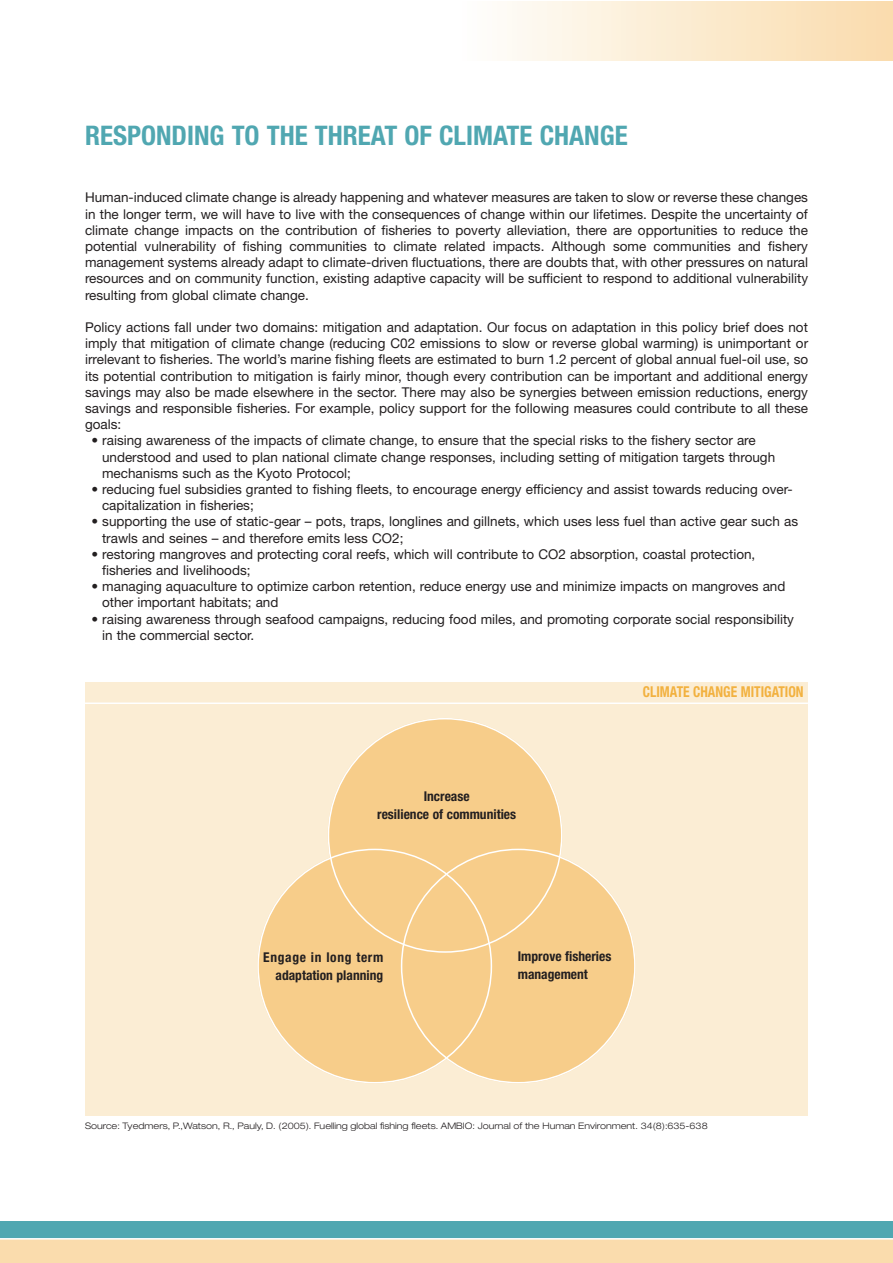
<style>
.page{position:relative;width:893px;height:1263px;background:#fff}
.page>*{position:absolute;margin:0;border:0;box-sizing:border-box;transform-origin:0 0}
.t1{font:700 condensed 27px "Helvetica Neue";color:#50a7b1}
.t2{font:700 condensed 15px "Helvetica Neue";color:#f2b13f;scale:.9 1}
.t3{font:13.5px/16.2px "Helvetica Neue";color:#231f20}
.t4{font:700 condensed 13.5px/18px "Helvetica Neue";color:#231f20;text-align:center}
.t5{font:300 expanded 9px "Helvetica Neue";color:#231f20}
</style>
<div class="page">
<hr style="left:890px;top:1px;width:2px;height:60px;background:#fadcad">
<hr style="left:885px;top:1px;width:4px;height:60px;background:#fadcae">
<hr style="left:880px;top:1px;width:4px;height:60px;background:#fadcaf">
<hr style="left:875px;top:1px;width:4px;height:60px;background:#fadcb0">
<hr style="left:870px;top:1px;width:4px;height:60px;background:#faddb1">
<hr style="left:865px;top:1px;width:4px;height:60px;background:#faddb1">
<hr style="left:860px;top:1px;width:4px;height:60px;background:#fadeb2">
<hr style="left:855px;top:1px;width:4px;height:60px;background:#fadeb3">
<hr style="left:850px;top:1px;width:4px;height:60px;background:#fadeb4">
<hr style="left:845px;top:1px;width:4px;height:60px;background:#fadfb5">
<hr style="left:840px;top:1px;width:4px;height:60px;background:#fadfb6">
<hr style="left:835px;top:1px;width:4px;height:60px;background:#fadfb6">
<hr style="left:830px;top:1px;width:4px;height:60px;background:#fae0b8">
<hr style="left:825px;top:1px;width:4px;height:60px;background:#fae0b8">
<hr style="left:820px;top:1px;width:4px;height:60px;background:#fae1b9">
<hr style="left:815px;top:1px;width:4px;height:60px;background:#fae1ba">
<hr style="left:810px;top:1px;width:4px;height:60px;background:#fae1bb">
<hr style="left:805px;top:1px;width:4px;height:60px;background:#fae2bc">
<hr style="left:800px;top:1px;width:4px;height:60px;background:#fae2bd">
<hr style="left:795px;top:1px;width:4px;height:60px;background:#fbe3bd">
<hr style="left:790px;top:1px;width:4px;height:60px;background:#fbe4bf">
<hr style="left:785px;top:1px;width:4px;height:60px;background:#fbe4bf">
<hr style="left:780px;top:1px;width:4px;height:60px;background:#fbe5c0">
<hr style="left:775px;top:1px;width:4px;height:60px;background:#fbe5c1">
<hr style="left:770px;top:1px;width:4px;height:60px;background:#fbe5c2">
<hr style="left:766px;top:1px;width:3px;height:60px;background:#fbe6c3">
<hr style="left:761px;top:1px;width:3px;height:60px;background:#fbe6c4">
<hr style="left:756px;top:1px;width:3px;height:60px;background:#fbe7c5">
<hr style="left:751px;top:1px;width:3px;height:60px;background:#fbe7c5">
<hr style="left:746px;top:1px;width:3px;height:60px;background:#fbe7c6">
<hr style="left:741px;top:1px;width:3px;height:60px;background:#fbe8c7">
<hr style="left:736px;top:1px;width:3px;height:60px;background:#fbe8c8">
<hr style="left:731px;top:1px;width:3px;height:60px;background:#fbe8c9">
<hr style="left:726px;top:1px;width:3px;height:60px;background:#fbe9ca">
<hr style="left:721px;top:1px;width:3px;height:60px;background:#fbe9ca">
<hr style="left:716px;top:1px;width:3px;height:60px;background:#fbe9cb">
<hr style="left:711px;top:1px;width:3px;height:60px;background:#fbeacc">
<hr style="left:706px;top:1px;width:3px;height:60px;background:#fbeacd">
<hr style="left:701px;top:1px;width:3px;height:60px;background:#fbebce">
<hr style="left:696px;top:1px;width:3px;height:60px;background:#fbebcf">
<hr style="left:691px;top:1px;width:3px;height:60px;background:#fbebd0">
<hr style="left:686px;top:1px;width:3px;height:60px;background:#fbecd2">
<hr style="left:681px;top:1px;width:3px;height:60px;background:#fbecd2">
<hr style="left:676px;top:1px;width:3px;height:60px;background:#fbecd3">
<hr style="left:671px;top:1px;width:3px;height:60px;background:#fbedd4">
<hr style="left:666px;top:1px;width:3px;height:60px;background:#fbedd5">
<hr style="left:661px;top:1px;width:3px;height:60px;background:#fbeed5">
<hr style="left:656px;top:1px;width:3px;height:60px;background:#fbeed6">
<hr style="left:651px;top:1px;width:3px;height:60px;background:#fceed7">
<hr style="left:646px;top:1px;width:3px;height:60px;background:#fcefd8">
<hr style="left:641px;top:1px;width:3px;height:60px;background:#fcefd9">
<hr style="left:636px;top:1px;width:3px;height:60px;background:#fcefd9">
<hr style="left:631px;top:1px;width:3px;height:60px;background:#fcf0db">
<hr style="left:626px;top:1px;width:3px;height:60px;background:#fcf0dc">
<hr style="left:621px;top:1px;width:3px;height:60px;background:#fcf1dd">
<hr style="left:616px;top:1px;width:3px;height:60px;background:#fdf2de">
<hr style="left:611px;top:1px;width:3px;height:60px;background:#fdf2df">
<hr style="left:606px;top:1px;width:3px;height:60px;background:#fdf3e1">
<hr style="left:601px;top:1px;width:3px;height:60px;background:#fdf3e1">
<hr style="left:596px;top:1px;width:3px;height:60px;background:#fdf4e3">
<hr style="left:591px;top:1px;width:3px;height:60px;background:#fdf4e3">
<hr style="left:586px;top:1px;width:3px;height:60px;background:#fdf4e4">
<hr style="left:581px;top:1px;width:3px;height:60px;background:#fdf5e6">
<hr style="left:576px;top:1px;width:3px;height:60px;background:#fdf5e6">
<hr style="left:571px;top:1px;width:4px;height:60px;background:#fdf5e7">
<hr style="left:566px;top:1px;width:4px;height:60px;background:#fdf6e9">
<hr style="left:561px;top:1px;width:4px;height:60px;background:#fdf6e9">
<hr style="left:556px;top:1px;width:4px;height:60px;background:#fdf7eb">
<hr style="left:551px;top:1px;width:4px;height:60px;background:#fdf7eb">
<hr style="left:546px;top:1px;width:4px;height:60px;background:#fdf7ec">
<hr style="left:541px;top:1px;width:4px;height:60px;background:#fdf8ee">
<hr style="left:536px;top:1px;width:4px;height:60px;background:#fdf8ee">
<hr style="left:531px;top:1px;width:4px;height:60px;background:#fdf8ef">
<hr style="left:526px;top:1px;width:4px;height:60px;background:#fdf9f0">
<hr style="left:521px;top:1px;width:4px;height:60px;background:#fdf9f1">
<hr style="left:516px;top:1px;width:4px;height:60px;background:#fdf9f2">
<hr style="left:511px;top:1px;width:4px;height:60px;background:#fdfaf3">
<hr style="left:506px;top:1px;width:4px;height:60px;background:#fefbf4">
<hr style="left:501px;top:1px;width:4px;height:60px;background:#fefbf6">
<hr style="left:496px;top:1px;width:4px;height:60px;background:#fefbf6">
<hr style="left:491px;top:1px;width:4px;height:60px;background:#fefcf7">
<hr style="left:486px;top:1px;width:4px;height:60px;background:#fefcf9">
<hr style="left:481px;top:1px;width:4px;height:60px;background:#fefdf9">
<hr style="left:476px;top:1px;width:4px;height:60px;background:#fefdfa">
<div style="left:0;top:1239px;width:892px;height:24px;background:#fadcad"></div>
<div style="left:0;top:1222px;width:892px;height:17px;background:#50a7b1"></div>
<hr style="left:0;top:1238px;width:892px;height:1px;background:#fff">
<div style="left:85px;top:682px;width:723px;height:433px;background:#fbedd4"></div>
<hr style="left:85px;top:702px;width:723px;height:2px;background:#fff">
<svg style="left:328px;top:718px;width:234px;height:131px"></svg>
<svg style="left:258px;top:849px;width:143px;height:234px"></svg>
<svg style="left:401px;top:849px;width:234px;height:234px;background:#f7d195"></svg>
<h1 class="t1" style="left:85px;top:126px;width:544px">RESPONDING TO THE THREAT OF CLIMATE CHANGE</h1>
<p class="t3" style="left:85px;top:191px;width:725px;text-align:justify">Human-induced climate change is already happening and whatever measures are taken to slow or reverse these changes in the longer term, we will have to live with the consequences of change within our lifetimes. Despite the uncertainty of climate change impacts on the contribution of fisheries to poverty alleviation, there are opportunities to reduce the potential vulnerability of fishing communities to climate related impacts. Although some communities and fishery management systems already adapt to climate-driven fluctuations, there are doubts that, with other pressures on natural resources and on community function, existing adaptive capacity will be sufficient to respond to additional vulnerability resulting from global climate change.</p>
<p class="t3" style="left:85px;top:320px;width:725px;text-align:justify">Policy actions fall under two domains: mitigation and adaptation. Our focus on adaptation in this policy brief does not imply that mitigation of climate change (reducing C02 emissions to slow or reverse global warming) is unimportant or irrelevant to fisheries. The world’s marine fishing fleets are estimated to burn 1.2 percent of global annual fuel-oil use, so its potential contribution to mitigation is fairly minor, though every contribution can be important and additional energy savings may also be made elsewhere in the sector. There may also be synergies between emission reductions, energy savings and responsible fisheries. For example, policy support for the following measures could contribute to all these goals:</p>
<p class="t3" style="left:102px;top:434px;width:675px;text-indent:-11px">• raising awareness of the impacts of climate change, to ensure that the special risks to the fishery sector are understood and used to plan national climate change responses, including setting of mitigation targets through mechanisms such as the Kyoto Protocol;</p>
<p class="t3" style="left:102px;top:482px;width:692px;text-indent:-11px">• reducing fuel subsidies granted to fishing fleets, to encourage energy efficiency and assist towards reducing over&shy;capitalization in fisheries;</p>
<p class="t3" style="left:102px;top:515px;width:698px;text-indent:-11px">• supporting the use of static-gear – pots, traps, longlines and gillnets, which uses less fuel than active gear such as trawls and seines – and therefore emits less CO2;</p>
<p class="t3" style="left:102px;top:547px;width:655px;text-indent:-11px">• restoring mangroves and protecting coral reefs, which will contribute to CO2 absorption, coastal protection, fisheries and livelihoods;</p>
<p class="t3" style="left:102px;top:580px;width:685px;text-indent:-11px">• managing aquaculture to optimize carbon retention, reduce energy use and minimize impacts on mangroves and other important habitats; and</p>
<p class="t3" style="left:102px;top:612px;width:693px;text-indent:-11px">• raising awareness through seafood campaigns, reducing food miles, and promoting corporate social responsibility in the commercial sector.</p>
<p class="t4" style="left:377px;top:788px;width:140px">Increase<br>resilience of communities</p>
<p class="t2" style="left:643px;top:686px;width:180px">CLIMATE CHANGE MITIGATION</p>
<p class="t4" style="left:263px;top:949px;width:122px;text-align:right">Engage in long term adaptation planning</p>
<p class="t4" style="left:518px;top:949px;width:95px;text-align:left">Improve fisheries management</p>
<p class="t5" style="left:85px;top:1122px;width:624px">Source: Tyedmers, P.,Watson, R., Pauly, D. (2005). Fuelling global fishing fleets. AMBIO: Journal of the Human Environment. 34(8):635-638</p>
</div>
